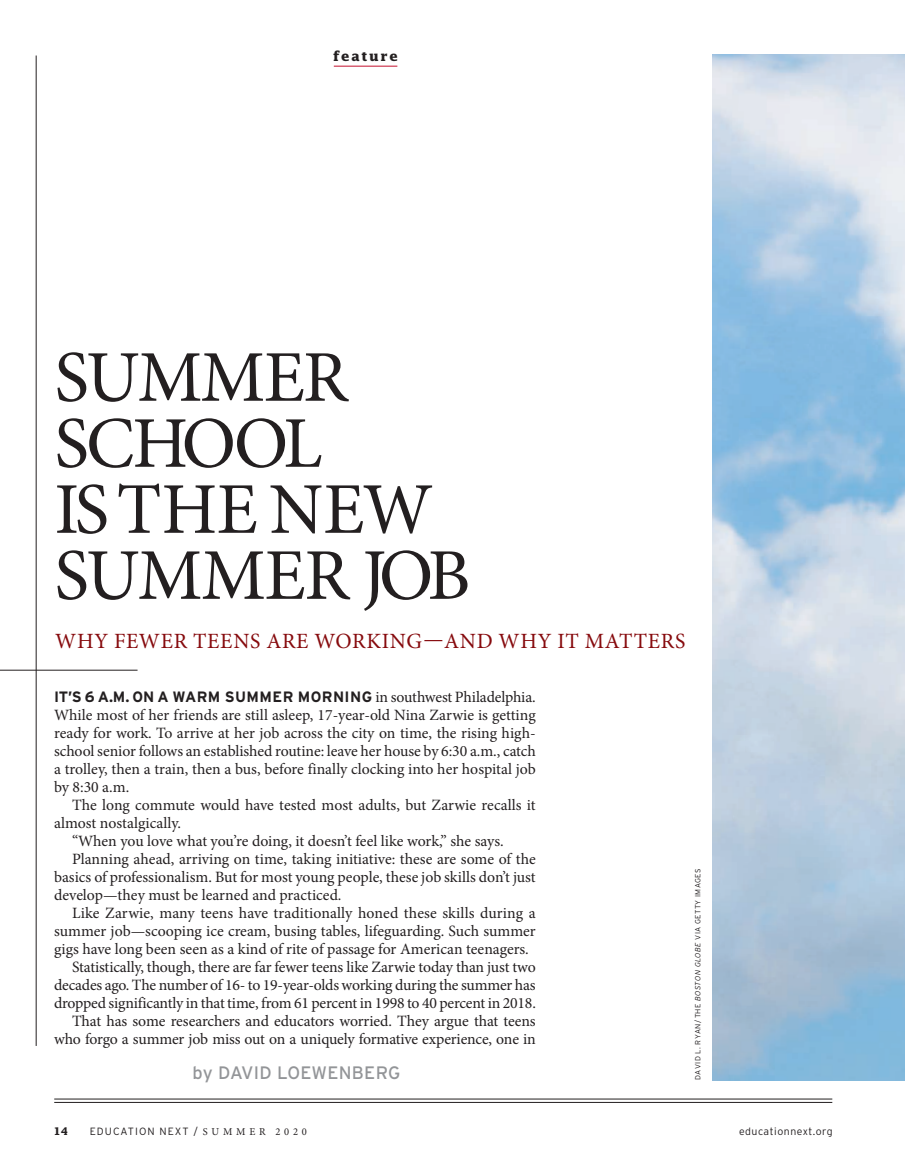
<style>
.page{position:relative;width:905px;height:1175px;background:#fff}
.page>*{position:absolute;margin:0;border:0;box-sizing:border-box;transform-origin:0 0}
.t1{font:72.9px/66px "Minion Pro";letter-spacing:-.03em;color:#231f20}
.t2{font:21.75px "Minion Pro";letter-spacing:.03em;color:#860a0d}
.t3{font:18px "Interstate";letter-spacing:.015em;color:#939598}
.t4{font:15.75px/18px "Minion Pro";letter-spacing:-.005em;color:#231f20;text-align:justify}
.t5{font:700 15px "Interstate";letter-spacing:.03em;color:#231f20}
.t6{font:700 13.5px "Lucida Std";letter-spacing:.12em;color:#231f20}
.t7{font:300 10.5px "Interstate";letter-spacing:.1em;color:#231f20}
.t8{font:300 10.5px "Interstate";letter-spacing:.05em;color:#231f20}
.t9{font:700 10.5px "Lucida Std";color:#231f20}
.t10{font:300 7.5px "Interstate";letter-spacing:.05em;color:#231f20}
.s1{font-family:"Minion Pro";font-weight:400;font-size:15.75px}
.s2{font-style:italic}
.s3{font-family:"Minion Pro";font-weight:400}
</style>
<div class="page">
<hr style="left:36px;top:56px;width:1px;height:990px;background:#231f20">
<hr style="left:54px;top:1102px;width:778px;height:1px;background:#231f20">
<hr style="left:54px;top:1098px;width:778px;height:1px;background:#231f20">
<hr style="left:334px;top:66px;width:63px;height:1px;background:#c3102e">
<hr style="left:0;top:670px;width:137px;height:1px;background:#231f20">
<p class="t6" style="left:333px;top:48px;width:67px">feature</p>
<h1 class="t1" style="left:54px;top:345px;width:417px">SUMMER<br>SCHOOL<br>IS THE NEW<br>SUMMER JOB</h1>
<h2 class="t2" style="left:55px;top:627px;width:631px">WHY FEWER TEENS ARE WORKING—AND WHY IT MATTERS</h2>
<p class="t5" style="left:54px;top:688px;width:483px">IT’S 6 A.M. ON A WARM SUMMER MORNING <span class="s1">in southwest Philadelphia.</span></p>
<p class="t4" style="left:54px;top:706px;width:483px">While most of her friends are still asleep, 17-year-old Nina Zarwie is getting ready for work. To arrive at her job across the city on time, the rising high&shy;school senior follows an established routine: leave her house by 6:30 a.m., catch a trolley, then a train, then a bus, before finally clocking into her hospital job by 8:30 a.m.</p>
<p class="t4" style="left:72px;top:796px;width:465px">The long commute would have tested most adults, but Zarwie recalls it</p>
<p class="t4" style="left:54px;top:814px;width:128px">almost nostalgically.</p>
<p class="t4" style="left:72px;top:832px;width:433px">“When you love what you’re doing, it doesn’t feel like work,” she says.</p>
<p class="t4" style="left:72px;top:850px;width:465px">Planning ahead, arriving on time, taking initiative: these are some of the</p>
<p class="t4" style="left:54px;top:868px;width:483px">basics of professionalism. But for most young people, these job skills don’t just</p>
<p class="t4" style="left:54px;top:886px;width:289px">develop—they must be learned and practiced.</p>
<p class="t4" style="left:72px;top:904px;width:465px">Like Zarwie, many teens have traditionally honed these skills during a</p>
<p class="t4" style="left:54px;top:922px;width:483px">summer job—scooping ice cream, busing tables, lifeguarding. Such summer</p>
<p class="t4" style="left:54px;top:940px;width:476px">gigs have long been seen as a kind of rite of passage for American teenagers.</p>
<p class="t4" style="left:72px;top:958px;width:465px">Statistically, though, there are far fewer teens like Zarwie today than just two</p>
<p class="t4" style="left:54px;top:976px;width:483px">decades ago. The number of 16- to 19-year-olds working during the summer has</p>
<p class="t4" style="left:54px;top:994px;width:483px">dropped significantly in that time, from 61 percent in 1998 to 40 percent in 2018.</p>
<p class="t4" style="left:72px;top:1012px;width:465px">That has some researchers and educators worried. They argue that teens</p>
<p class="t4" style="left:54px;top:1030px;width:483px">who forgo a summer job miss out on a uniquely formative experience, one in</p>
<p class="t3" style="left:193px;top:1062px;width:209px">by DAVID LOEWENBERG</p>
<p class="t10" style="left:693px;top:1079px;width:213px;rotate:-90deg">DAVID L. RYAN/THE <span class="s2">BOSTON GLOBE</span> VIA GETTY IMAGES</p>
<p class="t9" style="left:54px;top:1124px;width:16px">14</p>
<p class="t7" style="left:90px;top:1125px;width:219px">EDUCATION NEXT / <span class="s3">S U M M E R 2 0 2 0</span></p>
<p class="t8" style="left:739px;top:1125px;width:95px">educationnext.org</p>
</div>
